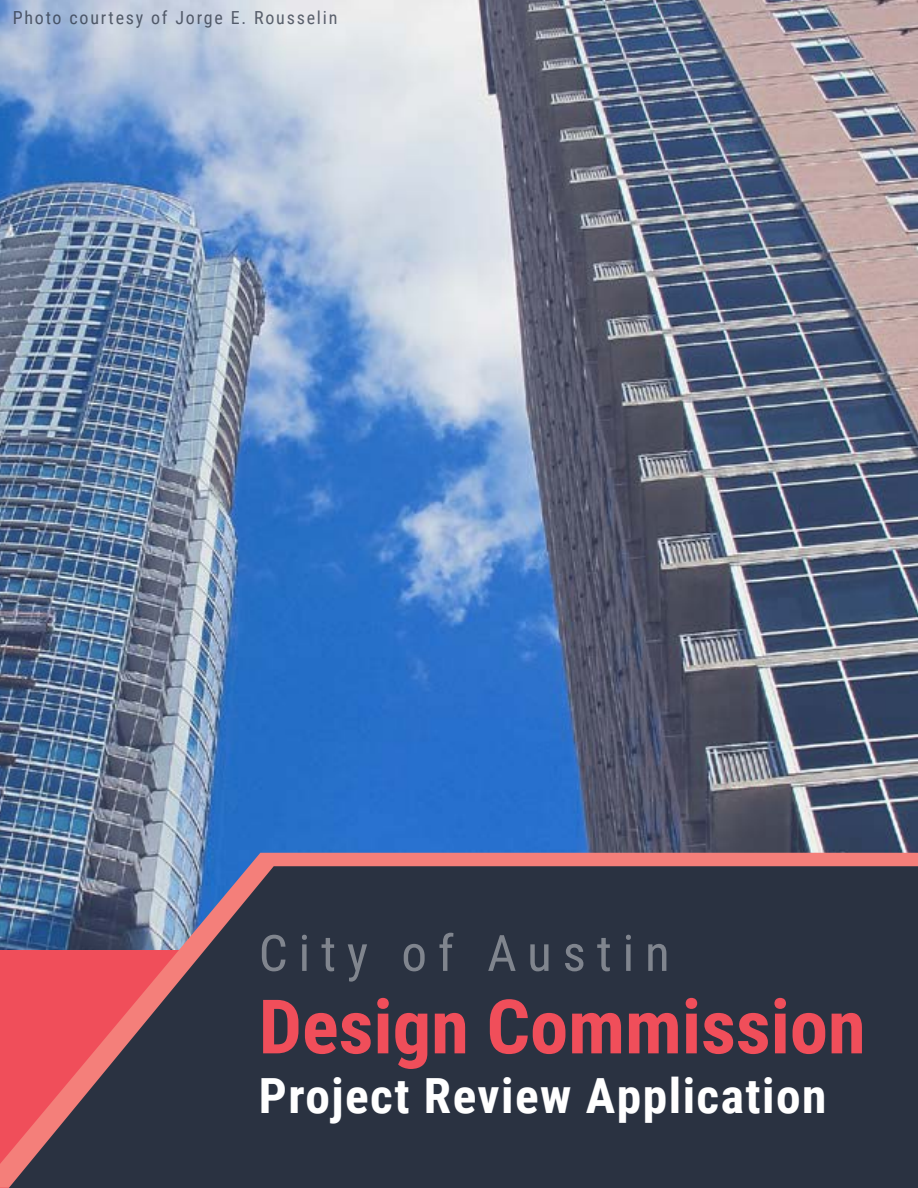
<style>
.page{position:relative;width:918px;height:1188px;background:#fff}
.page>*{position:absolute;margin:0;border:0;box-sizing:border-box;transform-origin:0 0}
.t1{font:700 75.15px "Roboto Condensed";color:#f04e5a}
.t2{font:50.25px "Roboto Condensed";letter-spacing:.21em;color:#80858e}
.t3{font:700 48.45px "Roboto Condensed";letter-spacing:.03em;color:#fff}
.t4{font:18px "Roboto Condensed";letter-spacing:.1em;color:#2a3241}
</style>
<div class="page">
<img style="left:0;top:0;width:918px;height:853px">
<svg style="left:0;top:853px;width:918px;height:335px;background:#c97781"></svg>
<svg style="left:9px;top:866px;width:909px;height:322px;background:#3e3949"></svg>
<p class="t4" style="left:13px;top:5px;width:326px">Photo courtesy of Jorge E. Rousselin</p>
<h2 class="t2" style="left:259px;top:918px;width:412px">City of Austin</h2>
<h1 class="t1" style="left:259px;top:974px;width:608px">Design Commission</h1>
<h3 class="t3" style="left:259px;top:1062px;width:569px">Project Review Application</h3>
</div>
